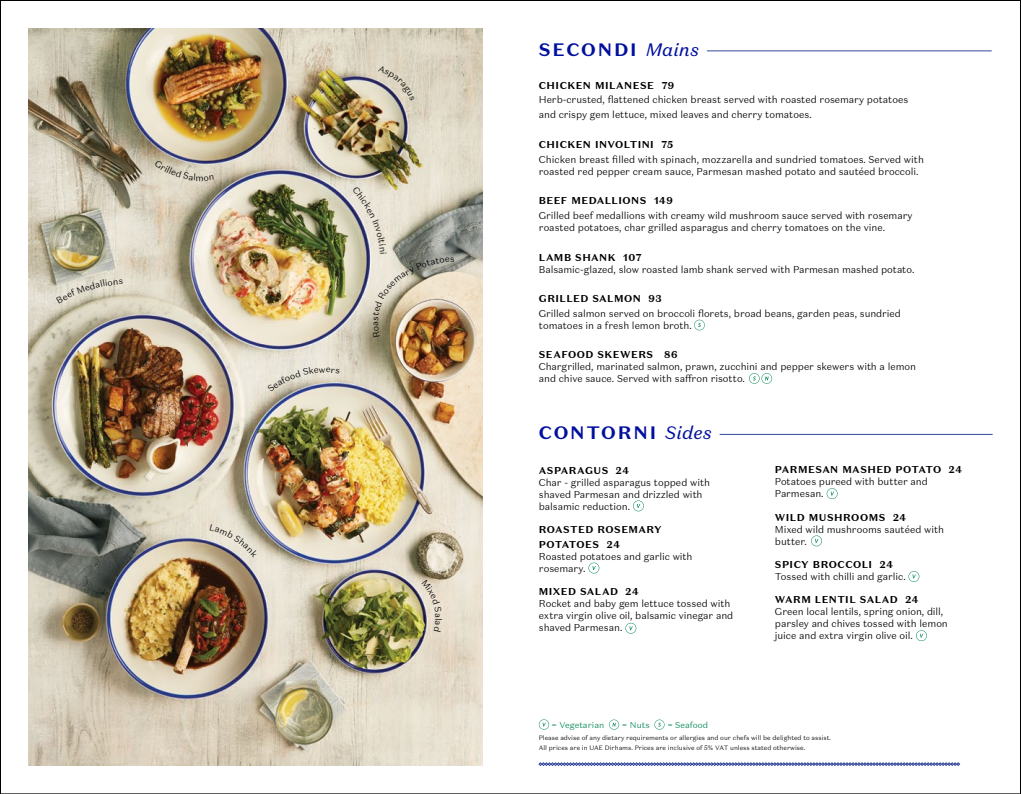
<style>
.page{position:relative;width:1021px;height:794px;background:#fff}
.page>*{position:absolute;margin:0;border:0;box-sizing:border-box;transform-origin:0 0}
.t1{font:700 18px "Domaine Sans Text";letter-spacing:.1em;color:#000f9f}
.t2{font:300 10px/12px "Domaine Sans Text";color:#000}
.t3{font:700 10px/14.8px "Domaine Sans Text";letter-spacing:.045em;color:#000}
.t4{font:300 9px "Domaine Sans Text";color:#000}
.t5{font:300 8.5px "Domaine Sans Text";color:#008752}
.t6{font:300 6.4px/9.5px "Domaine Sans Text";color:#000}
.s1{font-weight:400;font-style:italic}
</style>
<div class="page">
<svg style="left:539px;top:719px;width:10px;height:10px"></svg>
<svg style="left:609px;top:719px;width:10px;height:10px"></svg>
<svg style="left:654px;top:719px;width:10px;height:10px"></svg>
<svg style="left:538px;top:762px;width:421px;height:4px;background:#838fc1"></svg>
<hr style="left:719px;top:434px;width:273px;height:1px;background:#36499b">
<hr style="left:707px;top:50px;width:284px;height:1px;background:#36499b">
<svg style="left:694px;top:320px;width:10px;height:10px"></svg>
<svg style="left:633px;top:500px;width:11px;height:11px"></svg>
<svg style="left:588px;top:562px;width:11px;height:11px"></svg>
<svg style="left:625px;top:623px;width:11px;height:10px"></svg>
<svg style="left:826px;top:488px;width:11px;height:11px"></svg>
<svg style="left:811px;top:535px;width:11px;height:11px"></svg>
<svg style="left:908px;top:571px;width:11px;height:11px"></svg>
<svg style="left:916px;top:630px;width:10px;height:11px"></svg>
<svg style="left:749px;top:373px;width:23px;height:11px"></svg>
<img style="left:28px;top:28px;width:454px;height:737px">
<svg style="left:378px;top:65px;width:36px;height:36px"></svg>
<svg style="left:56px;top:279px;width:67px;height:24px;background:#dbd6c5"></svg>
<svg style="left:373px;top:326px;width:7px;height:12px"></svg>
<img style="left:352px;top:186px;width:102px;height:134px">
<svg style="left:267px;top:366px;width:72px;height:26px;background:#d5d0c8"></svg>
<svg style="left:210px;top:524px;width:48px;height:33px;background:#d2cbbd"></svg>
<svg style="left:421px;top:579px;width:21px;height:52px"></svg>
<svg style="left:154px;top:160px;width:60px;height:21px"></svg>
<p class="t4" style="left:369px;top:326px;width:7px;rotate:-90deg">a</p>
<h1 class="t1" style="left:539px;top:38px;width:162px">SECONDI <span class="s1">Mains</span></h1>
<p class="t3" style="left:539px;top:78px;width:137px">CHICKEN MILANESE 79</p>
<p class="t2" style="left:539px;top:92px;width:371px;line-height:14.8px">Herb-crusted, flattened chicken breast served with roasted rosemary potatoes and crispy gem lettuce, mixed leaves and cherry tomatoes.</p>
<p class="t3" style="left:539px;top:137px;width:136px">CHICKEN INVOLTINI 75</p>
<p class="t2" style="left:539px;top:153px;width:386px">Chicken breast filled with spinach, mozzarella and sundried tomatoes. Served with roasted red pepper cream sauce, Parmesan mashed potato and sautéed broccoli.</p>
<p class="t3" style="left:539px;top:193px;width:135px">BEEF MEDALLIONS 149</p>
<p class="t2" style="left:539px;top:210px;width:375px">Grilled beef medallions with creamy wild mushroom sauce served with rosemary roasted potatoes, char grilled asparagus and cherry tomatoes on the vine.</p>
<p class="t3" style="left:539px;top:250px;width:104px">LAMB SHANK 107</p>
<p class="t2" style="left:539px;top:263px;width:377px">Balsamic-glazed, slow roasted lamb shank served with Parmesan mashed potato.</p>
<p class="t3" style="left:539px;top:291px;width:124px">GRILLED SALMON 93</p>
<p class="t2" style="left:539px;top:307px;width:363px">Grilled salmon served on broccoli florets, broad beans, garden peas, sundried tomatoes in a fresh lemon broth.</p>
<p class="t3" style="left:539px;top:347px;width:140px">SEAFOOD SKEWERS 86</p>
<p class="t2" style="left:539px;top:361px;width:379px">Chargrilled, marinated salmon, prawn, zucchini and pepper skewers with a lemon and chive sauce. Served with saffron risotto.</p>
<h1 class="t1" style="left:539px;top:421px;width:174px">CONTORNI <span class="s1">Sides</span></h1>
<p class="t3" style="left:539px;top:463px;width:92px">ASPARAGUS 24</p>
<p class="t2" style="left:539px;top:476px;width:172px">Char - grilled asparagus topped with shaved Parmesan and drizzled with balsamic reduction.</p>
<p class="t3" style="left:539px;top:522px;width:124px">ROASTED ROSEMARY<br>POTATOES 24</p>
<p class="t2" style="left:539px;top:550px;width:155px">Roasted potatoes and garlic with rosemary.</p>
<p class="t3" style="left:539px;top:584px;width:101px">MIXED SALAD 24</p>
<p class="t2" style="left:539px;top:597px;width:196px">Rocket and baby gem lettuce tossed with extra virgin olive oil, balsamic vinegar and shaved Parmesan.</p>
<p class="t3" style="left:775px;top:462px;width:189px">PARMESAN MASHED POTATO 24</p>
<p class="t2" style="left:775px;top:476px;width:154px">Potatoes pureed with butter and<br>Parmesan.</p>
<p class="t3" style="left:775px;top:510px;width:133px">WILD MUSHROOMS 24</p>
<p class="t2" style="left:775px;top:523px;width:170px">Mixed wild mushrooms sautéed with butter.</p>
<p class="t3" style="left:775px;top:557px;width:119px">SPICY BROCCOLI 24</p>
<p class="t2" style="left:775px;top:570px;width:132px">Tossed with chilli and garlic.</p>
<p class="t3" style="left:775px;top:592px;width:145px">WARM LENTIL SALAD 24</p>
<p class="t2" style="left:775px;top:606px;width:174px">Green local lentils, spring onion, dill, parsley and chives tossed with lemon juice and extra virgin olive oil.</p>
<p class="t5" style="left:551px;top:719px;width:54px">= Vegetarian</p>
<p class="t5" style="left:622px;top:719px;width:29px">= Nuts</p>
<p class="t5" style="left:667px;top:719px;width:42px">= Seafood</p>
<p class="t6" style="left:539px;top:733px;width:294px">Please advise of any dietary requirements or allergies and our chefs will be delighted to assist.<br>All prices are in UAE Dirhams. Prices are inclusive of 5% VAT unless stated otherwise.</p>
</div>
